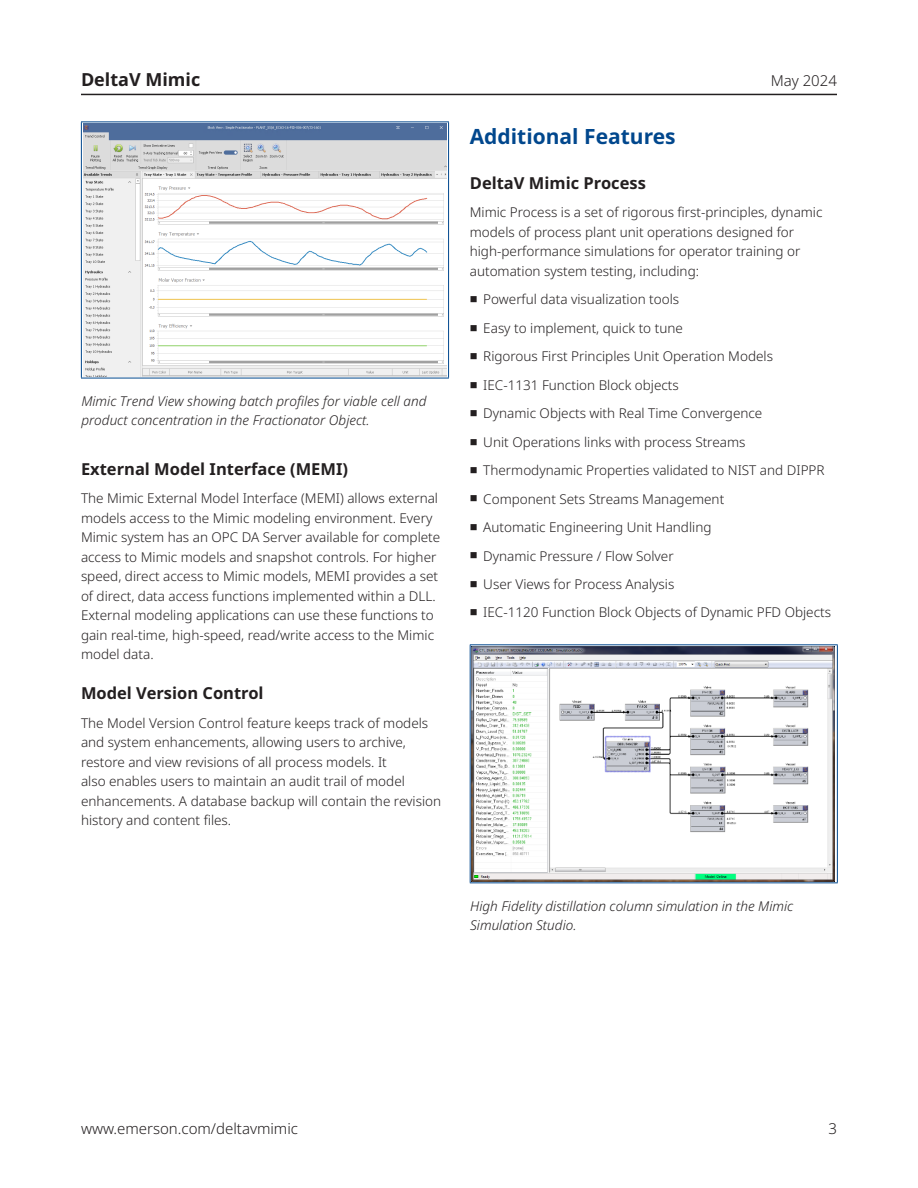
<style>
.page{position:relative;width:918px;height:1188px;background:#fff}
.page>*{position:absolute;margin:0;border:0;box-sizing:border-box;transform-origin:0 0}
.Subhead_1{font:700 21px "Noto Sans";color:#01478d}
.t1{font:700 18px "Noto Sans";color:#231f20}
.Subhead_2{font:700 16.5px "Noto Sans";color:#231f20}
.t2{font:300 15px "Noto Sans";color:#231f20}
.Body_Text{font:300 13.5px/19.5px "Noto Sans";color:#231f20}
.Image_Illustration_Caption{font:italic 300 13.5px/19.5px "Noto Sans";color:#231f20}
</style>
<div class="page">
<hr style="left:81px;top:94px;width:756px;height:1px;background:#231f20">
<hr style="left:81px;top:122px;width:368px;height:1px;background:#01478d">
<hr style="left:81px;top:122px;width:1px;height:256px;background:#01478d">
<hr style="left:448px;top:122px;width:1px;height:256px;background:#01478d">
<hr style="left:81px;top:378px;width:368px;height:1px;background:#01478d">
<img style="left:83px;top:124px;width:363px;height:252px">
<hr style="left:470px;top:644px;width:368px;height:1px;background:#01478d">
<hr style="left:470px;top:645px;width:1px;height:237px;background:#01478d">
<hr style="left:837px;top:645px;width:1px;height:237px;background:#01478d">
<hr style="left:470px;top:882px;width:368px;height:1px;background:#01478d">
<img style="left:472px;top:647px;width:363px;height:234px">
<h2 class="t1" style="left:81px;top:69px;width:121px">DeltaV Mimic</h2>
<p class="t2" style="left:771px;top:72px;width:68px">May 2024</p>
<p class="Image_Illustration_Caption" style="left:81px;top:392px;width:347px">Mimic Trend View showing batch profiles for viable cell and product concentration in the Fractionator Object.</p>
<p class="Subhead_2" style="left:81px;top:459px;width:269px">External Model Interface (MEMI)</p>
<p class="Body_Text" style="left:81px;top:489px;width:361px">The Mimic External Model Interface (MEMI) allows external models access to the Mimic modeling environment. Every Mimic system has an OPC DA Server available for complete access to Mimic models and snapshot controls. For higher speed, direct access to Mimic models, MEMI provides a set of direct, data access functions implemented within a DLL.<br>External modeling applications can use these functions to gain real-time, high-speed, read/write access to the Mimic model data.</p>
<p class="Subhead_2" style="left:81px;top:684px;width:184px">Model Version Control</p>
<p class="Body_Text" style="left:81px;top:714px;width:362px">The Model Version Control feature keeps track of models and system enhancements, allowing users to archive, restore and view revisions of all process models. It<br>also enables users to maintain an audit trail of model enhancements. A database backup will contain the revision history and content files.</p>
<p class="Subhead_1" style="left:470px;top:124px;width:207px">Additional Features</p>
<p class="Subhead_2" style="left:470px;top:174px;width:178px">DeltaV Mimic Process</p>
<p class="Body_Text" style="left:470px;top:203px;width:354px">Mimic Process is a set of rigorous first-principles, dynamic models of process plant unit operations designed for high-performance simulations for operator training or automation system testing, including:</p>
<p class="Body_Text" style="left:483px;top:290px;width:198px">Powerful data visualization tools</p>
<p class="Body_Text" style="left:483px;top:318px;width:201px">Easy to implement, quick to tune</p>
<p class="Body_Text" style="left:483px;top:347px;width:291px">Rigorous First Principles Unit Operation Models</p>
<p class="Body_Text" style="left:483px;top:375px;width:197px">IEC-1131 Function Block objects</p>
<p class="Body_Text" style="left:483px;top:404px;width:281px">Dynamic Objects with Real Time Convergence</p>
<p class="Body_Text" style="left:483px;top:432px;width:264px">Unit Operations links with process Streams</p>
<p class="Body_Text" style="left:483px;top:461px;width:343px">Thermodynamic Properties validated to NIST and DIPPR</p>
<p class="Body_Text" style="left:483px;top:489px;width:242px">Component Sets Streams Management</p>
<p class="Body_Text" style="left:483px;top:518px;width:230px">Automatic Engineering Unit Handling</p>
<p class="Body_Text" style="left:483px;top:546px;width:192px">Dynamic Pressure / Flow Solver</p>
<p class="Body_Text" style="left:483px;top:575px;width:193px">User Views for Process Analysis</p>
<p class="Body_Text" style="left:483px;top:603px;width:349px">IEC-1120 Function Block Objects of Dynamic PFD Objects</p>
<p class="Image_Illustration_Caption" style="left:470px;top:896px;width:325px">High Fidelity distillation column simulation in the Mimic<br>Simulation Studio.</p>
<p class="t2" style="left:81px;top:1120px;width:219px">www.emerson.com/deltavmimic</p>
<p class="t2" style="left:828px;top:1120px;width:10px">3</p>
</div>
